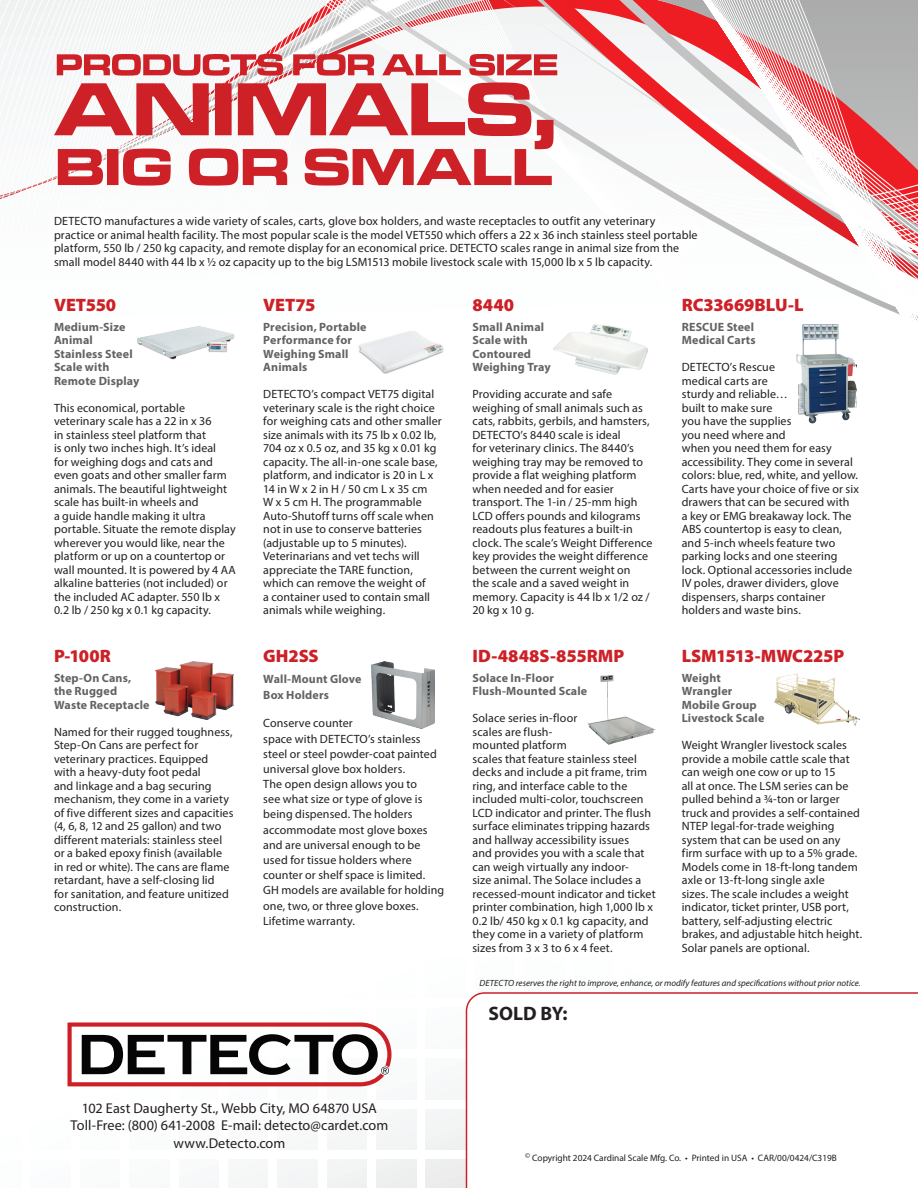
<style>
.page{position:relative;width:918px;height:1188px;background:#fff}
.page>*{position:absolute;margin:0;border:0;box-sizing:border-box;transform-origin:0 0}
.t1{font:700 19.5px "Myriad Pro";color:#231f20}
.t2{font:900 18px "Myriad Pro";letter-spacing:-.005em;color:#cd2027}
.t3{font:14.25px/17.1px "Myriad Pro";letter-spacing:.005em;color:#231f20;text-align:center}
.t4{font:12px/13.5px "Myriad Pro";letter-spacing:.01em;color:#231f20}
.t5{font:700 12px/13.5px "Myriad Pro";letter-spacing:.015em;color:#636366}
.t6{font:9.3px "Myriad Pro";color:#231f20}
.t7{font:italic 9px "Myriad Pro";color:#231f20}
</style>
<div class="page">
<svg style="left:553px;top:0;width:365px;height:408px"></svg>
<svg style="left:67px;top:1008px;width:399px;height:180px"></svg>
<svg style="left:466px;top:992px;width:452px;height:196px"></svg>
<div style="left:42px;top:204px;width:668px;height:77px;background:#fff"></div>
<img style="left:137px;top:326px;width:98px;height:34px">
<img style="left:554px;top:324px;width:94px;height:53px">
<img style="left:796px;top:324px;width:60px;height:100px">
<img style="left:155px;top:662px;width:78px;height:58px">
<img style="left:587px;top:675px;width:68px;height:69px">
<img style="left:371px;top:662px;width:63px;height:66px">
<img style="left:774px;top:673px;width:86px;height:53px">
<svg style="left:0;top:0;width:557px;height:201px"></svg>
<img style="left:358px;top:331px;width:86px;height:43px">
<svg style="left:68px;top:1022px;width:323px;height:64px"></svg>
<p class="t4" style="left:54px;top:214px;width:645px">DETECTO manufactures a wide variety of scales, carts, glove box holders, and waste receptacles to outfit any veterinary practice or animal health facility. The most popular scale is the model VET550 which offers a 22 x 36 inch stainless steel portable platform, 550 lb / 250 kg capacity, and remote display for an economical price. DETECTO scales range in animal size from the small model 8440 with 44 lb x ½ oz capacity up to the big LSM1513 mobile livestock scale with 15,000 lb x 5 lb capacity.</p>
<h2 class="t2" style="left:54px;top:292px;width:64px">VET550</h2>
<p class="t5" style="left:54px;top:320px;width:87px">Medium-Size<br>Animal<br>Stainless Steel<br>Scale with<br>Remote Display</p>
<p class="t4" style="left:54px;top:401px;width:183px">This economical, portable veterinary scale has a 22 in x 36<br>in stainless steel platform that<br>is only two inches high. It’s ideal<br>for weighing dogs and cats and even goats and other smaller farm animals. The beautiful lightweight scale has built-in wheels and<br>a guide handle making it ultra portable. Situate the remote display wherever you would like, near the platform or up on a countertop or wall mounted. It is powered by 4 AA alkaline batteries (not included) or the included AC adapter. 550 lb x<br>0.2 lb / 250 kg x 0.1 kg capacity.</p>
<h2 class="t2" style="left:682px;top:292px;width:124px">RC33669BLU-L</h2>
<p class="t5" style="left:682px;top:320px;width:75px">RESCUE Steel<br>Medical Carts</p>
<p class="t4" style="left:682px;top:360px;width:179px">DETECTO’s Rescue<br>medical carts are<br>sturdy and reliable…<br>built to make sure<br>you have the supplies<br>you need where and<br>when you need them for easy accessibility. They come in several colors: blue, red, white, and yellow.<br>Carts have your choice of five or six drawers that can be secured with<br>a key or EMG breakaway lock. The<br>ABS countertop is easy to clean, and 5-inch wheels feature two parking locks and one steering lock. Optional accessories include<br>IV poles, drawer dividers, glove dispensers, sharps container holders and waste bins.</p>
<h2 class="t2" style="left:263px;top:292px;width:54px">VET75</h2>
<p class="t5" style="left:263px;top:320px;width:105px">Precision, Portable<br>Performance for<br>Weighing Small<br>Animals</p>
<p class="t4" style="left:263px;top:387px;width:180px">DETECTO’s compact VET75 digital veterinary scale is the right choice for weighing cats and other smaller size animals with its 75 lb x 0.02 lb,<br>704 oz x 0.5 oz, and 35 kg x 0.01 kg capacity. The all-in-one scale base, platform, and indicator is 20 in L x<br>14 in W x 2 in H / 50 cm L x 35 cm<br>W x 5 cm H. The programmable<br>Auto-Shutoff turns off scale when not in use to conserve batteries (adjustable up to 5 minutes).<br>Veterinarians and vet techs will appreciate the TARE function, which can remove the weight of<br>a container used to contain small animals while weighing.</p>
<h2 class="t2" style="left:472px;top:292px;width:43px">8440</h2>
<p class="t5" style="left:472px;top:320px;width:80px">Small Animal<br>Scale with<br>Contoured<br>Weighing Tray</p>
<p class="t4" style="left:472px;top:387px;width:182px">Providing accurate and safe weighing of small animals such as cats, rabbits, gerbils, and hamsters,<br>DETECTO’s 8440 scale is ideal<br>for veterinary clinics. The 8440’s weighing tray may be removed to provide a flat weighing platform when needed and for easier transport. The 1-in / 25-mm high<br>LCD offers pounds and kilograms readouts plus features a built-in clock. The scale’s Weight Difference key provides the weight difference between the current weight on<br>the scale and a saved weight in memory. Capacity is 44 lb x 1/2 oz /<br>20 kg x 10 g.</p>
<h2 class="t2" style="left:54px;top:643px;width:58px">P-100R</h2>
<p class="t5" style="left:54px;top:671px;width:97px">Step-On Cans, the Rugged<br>Waste Receptacle</p>
<p class="t4" style="left:54px;top:725px;width:181px">Named for their rugged toughness,<br>Step-On Cans are perfect for veterinary practices. Equipped with a heavy-duty foot pedal<br>and linkage and a bag securing mechanism, they come in a variety of five different sizes and capacities (4, 6, 8, 12 and 25 gallon) and two different materials: stainless steel or a baked epoxy finish (available in red or white). The cans are flame retardant, have a self-closing lid<br>for sanitation, and feature unitized construction.</p>
<h2 class="t2" style="left:263px;top:643px;width:57px">GH2SS</h2>
<p class="t5" style="left:263px;top:671px;width:100px;line-height:15.1px">Wall-Mount Glove<br>Box Holders</p>
<p class="t4" style="left:263px;top:716px;width:182px;line-height:15.1px">Conserve counter<br>space with DETECTO’s stainless steel or steel powder-coat painted universal glove box holders.<br>The open design allows you to<br>see what size or type of glove is being dispensed. The holders accommodate most glove boxes and are universal enough to be used for tissue holders where counter or shelf space is limited.<br>GH models are available for holding one, two, or three glove boxes.<br>Lifetime warranty.</p>
<h2 class="t2" style="left:472px;top:643px;width:153px">ID-4848S-855RMP</h2>
<p class="t5" style="left:472px;top:671px;width:116px">Solace In-Floor<br>Flush-Mounted Scale</p>
<p class="t4" style="left:472px;top:711px;width:185px">Solace series in-floor<br>scales are flush-<br>mounted platform<br>scales that feature stainless steel decks and include a pit frame, trim ring, and interface cable to the included multi-color, touchscreen<br>LCD indicator and printer. The flush surface eliminates tripping hazards and hallway accessibility issues<br>and provides you with a scale that can weigh virtually any indoor-<br>size animal. The Solace includes a recessed-mount indicator and ticket printer combination, high 1,000 lb x<br>0.2 lb/ 450 kg x 0.1 kg capacity, and they come in a variety of platform sizes from 3 x 3 to 6 x 4 feet.</p>
<h2 class="t2" style="left:682px;top:643px;width:164px">LSM1513-MWC225P</h2>
<p class="t5" style="left:682px;top:671px;width:84px">Weight<br>Wrangler<br>Mobile Group<br>Livestock Scale</p>
<p class="t4" style="left:682px;top:738px;width:182px">Weight Wrangler livestock scales provide a mobile cattle scale that can weigh one cow or up to 15<br>all at once. The LSM series can be pulled behind a ¾-ton or larger truck and provides a self-contained<br>NTEP legal-for-trade weighing system that can be used on any firm surface with up to a 5% grade.<br>Models come in 18-ft-long tandem axle or 13-ft-long single axle<br>sizes. The scale includes a weight indicator, ticket printer, USB port, battery, self-adjusting electric brakes, and adjustable hitch height.<br>Solar panels are optional.</p>
<p class="t7" style="left:479px;top:977px;width:383px">DETECTO reserves the right to improve, enhance, or modify features and specifications without prior notice.</p>
<h1 class="t1" style="left:489px;top:1001px;width:80px">SOLD BY:</h1>
<p class="t3" style="left:71px;top:1100px;width:319px">102 East Daugherty St., Webb City, MO 64870 USA<br>Toll-Free: (800) 641-2008 E-mail: detecto@cardet.com www.Detecto.com</p>
<p class="t6" style="left:525px;top:1152px;width:313px"><sup>©</sup> Copyright 2024 Cardinal Scale Mfg. Co. • Printed in USA • CAR/00/0424/C319B</p>
</div>
